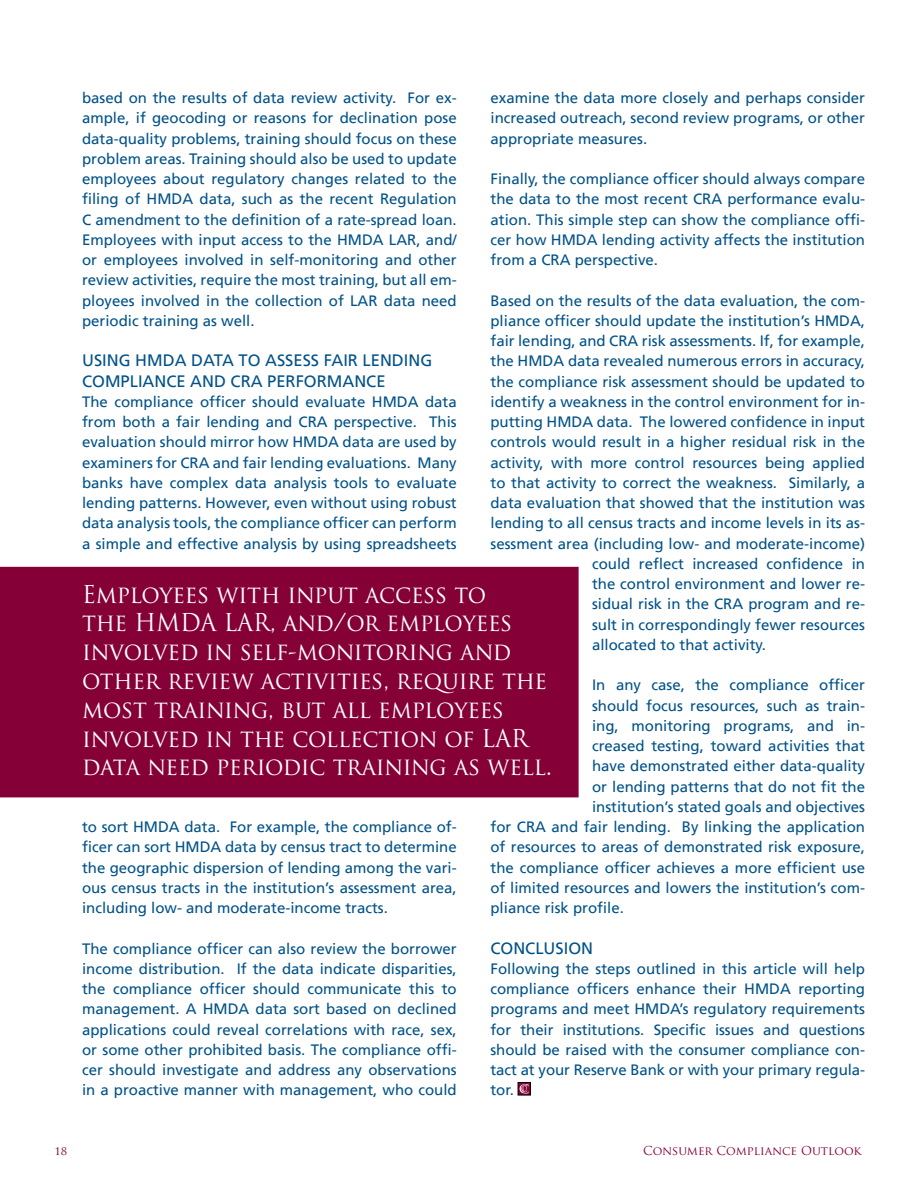
<style>
.page{position:relative;width:918px;height:1188px;background:#fff}
.page>*{position:absolute;margin:0;border:0;box-sizing:border-box;transform-origin:0 0}
.t1{font:24px/28.8px "Trajan Pro";letter-spacing:-.005em;color:#fff;scale:.95 1}
.t2{font:16.5px/20.2px "Frutiger LT";color:#005288}
.t3{font:15px/20.2px "Frutiger LT";color:#005288;text-align:justify}
.t4{font:12px "Trajan Pro";color:#860038}
</style>
<div class="page">
<svg style="left:518px;top:1082px;width:13px;height:13px"></svg>
<svg style="left:520px;top:1084px;width:9px;height:10px"></svg>
<div style="left:0;top:567px;width:579px;height:230px;background:#860038"></div>
<p class="t3" style="left:82px;top:88px;width:376px">based on the results of data review activity. For ex&shy;ample, if geocoding or reasons for declination pose data-quality problems, training should focus on these problem areas. Training should also be used to update employees about regulatory changes related to the filing of HMDA data, such as the recent Regulation C amendment to the definition of a rate-spread loan.<br>Employees with input access to the HMDA LAR, and/ or employees involved in self-monitoring and other review activities, require the most training, but all em&shy;ployees involved in the collection of LAR data need periodic training as well.</p>
<p class="t2" style="left:82px;top:351px;width:352px">USING HMDA DATA TO ASSESS FAIR LENDING<br>COMPLIANCE AND CRA PERFORMANCE</p>
<p class="t3" style="left:82px;top:392px;width:376px">The compliance officer should evaluate HMDA data from both a fair lending and CRA perspective. This evaluation should mirror how HMDA data are used by examiners for CRA and fair lending evaluations. Many banks have complex data analysis tools to evaluate lending patterns. However, even without using robust data analysis tools, the compliance officer can perform a simple and effective analysis by using spreadsheets</p>
<p class="t3" style="left:490px;top:88px;width:376px">examine the data more closely and perhaps consider increased outreach, second review programs, or other appropriate measures.</p>
<p class="t3" style="left:490px;top:169px;width:376px">Finally, the compliance officer should always compare the data to the most recent CRA performance evalu&shy;ation. This simple step can show the compliance offi&shy;cer how HMDA lending activity affects the institution from a CRA perspective.</p>
<p class="t3" style="left:490px;top:290px;width:376px">Based on the results of the data evaluation, the com-</p>
<p class="t3" style="left:490px;top:311px;width:376px">pliance officer should update the institution’s HMDA,</p>
<p class="t3" style="left:490px;top:331px;width:376px">fair lending, and CRA risk assessments. If, for example,</p>
<p class="t3" style="left:490px;top:351px;width:376px">the HMDA data revealed numerous errors in accuracy,</p>
<p class="t3" style="left:490px;top:371px;width:376px">the compliance risk assessment should be updated to</p>
<p class="t3" style="left:490px;top:392px;width:376px">identify a weakness in the control environment for in-</p>
<p class="t3" style="left:490px;top:412px;width:376px">putting HMDA data. The lowered confidence in input</p>
<p class="t3" style="left:490px;top:432px;width:376px">controls would result in a higher residual risk in the</p>
<p class="t3" style="left:490px;top:452px;width:376px">activity, with more control resources being applied</p>
<p class="t3" style="left:490px;top:473px;width:376px">to that activity to correct the weakness. Similarly, a</p>
<p class="t3" style="left:490px;top:493px;width:376px">data evaluation that showed that the institution was</p>
<p class="t3" style="left:490px;top:513px;width:376px">lending to all census tracts and income levels in its as-</p>
<p class="t3" style="left:490px;top:533px;width:376px">sessment area (including low- and moderate-income)</p>
<p class="t3" style="left:592px;top:554px;width:274px">could reflect increased confidence in</p>
<p class="t3" style="left:592px;top:574px;width:274px">the control environment and lower re-</p>
<p class="t3" style="left:592px;top:594px;width:275px">sidual risk in the CRA program and re-</p>
<p class="t3" style="left:592px;top:614px;width:275px">sult in correspondingly fewer resources</p>
<p class="t3" style="left:592px;top:635px;width:175px">allocated to that activity.</p>
<p class="t3" style="left:592px;top:675px;width:274px">In any case, the compliance officer</p>
<p class="t3" style="left:592px;top:695px;width:274px">should focus resources, such as train-</p>
<p class="t3" style="left:592px;top:716px;width:274px">ing, monitoring programs, and in-</p>
<p class="t3" style="left:592px;top:736px;width:275px">creased testing, toward activities that</p>
<p class="t3" style="left:592px;top:756px;width:274px">have demonstrated either data-quality</p>
<p class="t3" style="left:592px;top:776px;width:275px">or lending patterns that do not fit the</p>
<p class="t3" style="left:592px;top:797px;width:274px">institution’s stated goals and objectives</p>
<p class="t3" style="left:490px;top:817px;width:376px">for CRA and fair lending. By linking the application</p>
<p class="t3" style="left:490px;top:837px;width:376px">of resources to areas of demonstrated risk exposure,</p>
<p class="t3" style="left:490px;top:857px;width:376px">the compliance officer achieves a more efficient use</p>
<p class="t3" style="left:490px;top:878px;width:376px">of limited resources and lowers the institution’s com-</p>
<p class="t3" style="left:490px;top:898px;width:135px">pliance risk profile.</p>
<p class="t2" style="left:490px;top:938px;width:104px">CONCLUSION</p>
<p class="t3" style="left:490px;top:959px;width:376px">Following the steps outlined in this article will help compliance officers enhance their HMDA reporting programs and meet HMDA’s regulatory requirements for their institutions. Specific issues and questions should be raised with the consumer compliance con&shy;tact at your Reserve Bank or with your primary regula&shy;tor.</p>
<h1 class="t1" style="left:82px;top:579px;width:496px">Employees with input access to<br>the HMDA LAR, and/or employees involved in self-monitoring and other review activities, require the most training, but all employees involved in the collection of LAR data need periodic training as well.</h1>
<p class="t3" style="left:82px;top:817px;width:376px">to sort HMDA data. For example, the compliance of&shy;ficer can sort HMDA data by census tract to determine the geographic dispersion of lending among the vari&shy;ous census tracts in the institution’s assessment area, including low- and moderate-income tracts.</p>
<p class="t3" style="left:82px;top:938px;width:376px">The compliance officer can also review the borrower income distribution. If the data indicate disparities, the compliance officer should communicate this to management. A HMDA data sort based on declined applications could reveal correlations with race, sex, or some other prohibited basis. The compliance offi&shy;cer should investigate and address any observations in a proactive manner with management, who could</p>
<p class="t4" style="left:54px;top:1143px;width:14px">18</p>
<p class="t4" style="left:643px;top:1143px;width:220px">Consumer Compliance Outlook</p>
</div>
